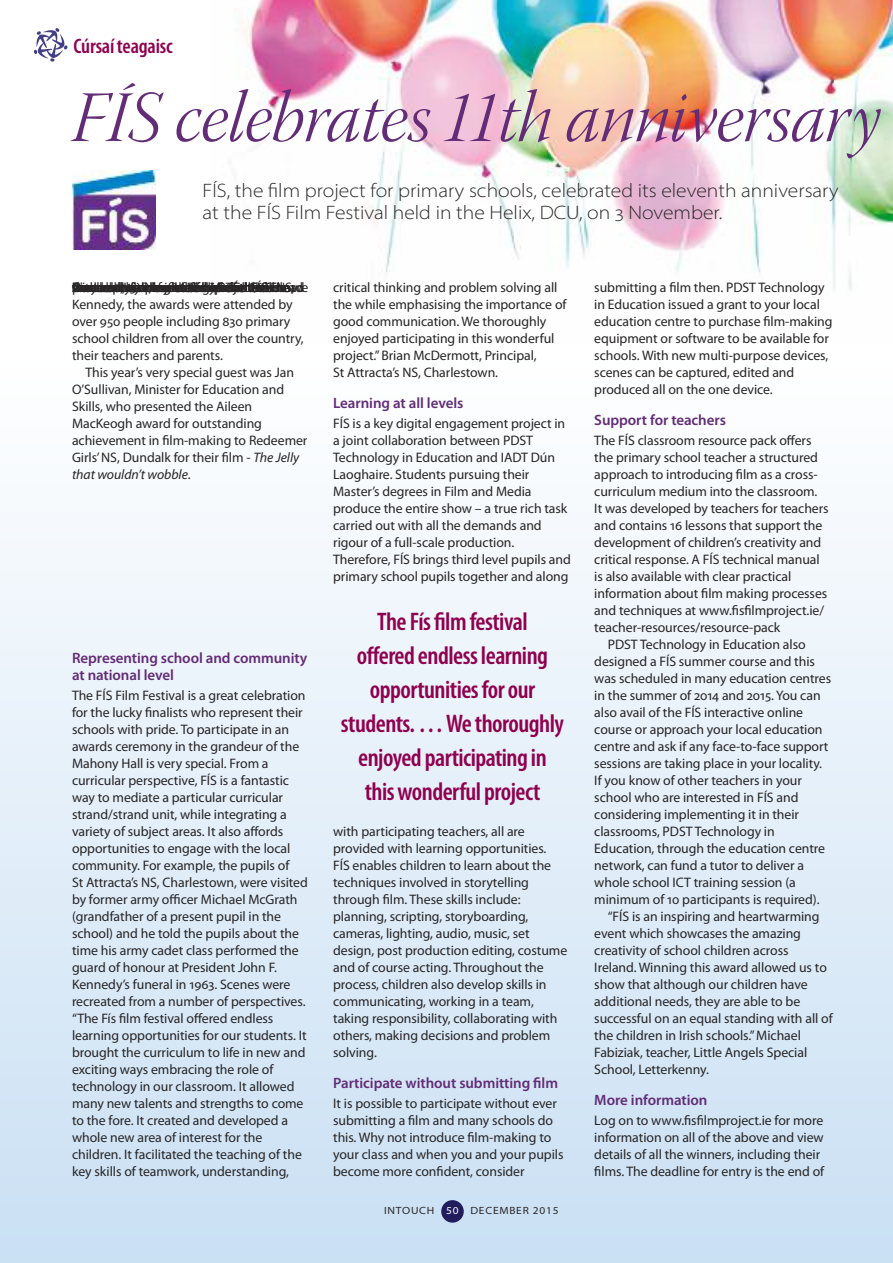
<style>
.page{position:relative;width:893px;height:1263px;background:#fff}
.page>*{position:absolute;margin:0;border:0;box-sizing:border-box;transform-origin:0 0}
.t1{font:72px "Warnock Pro Light It Disp";letter-spacing:-.005em;color:#622c77}
.t2{font:600 condensed 25.5px/34px "Myriad Pro";letter-spacing:-.02em;color:#8f004f;text-align:center}
.t3{font:600 condensed 21px "Myriad Pro";letter-spacing:-.01em;color:#8f004f}
.t4{font:300 semi-expanded 19.5px/22.6px "Myriad Pro";color:#272526}
.t5{font:600 15px/17px "Myriad Pro";letter-spacing:-.005em;color:#622c77}
.t6{font:13.8px/17px "Myriad Pro";letter-spacing:-.005em;color:#272526}
.t7{font:semi-expanded 10.5px "Myriad Pro";letter-spacing:.075em;color:#272526}
.s1{font-style:italic}
.s2{color:#fff}
</style>
<div class="page">
<div style="left:0;top:359px;width:893px;height:904px;background:linear-gradient(to bottom,#fff,#cae0f3)"></div>
<img style="left:235px;top:0;width:658px;height:290px">
<div style="left:441px;top:1200px;width:23px;height:23px;background:#211c5b;border-radius:50%"></div>
<svg style="left:34px;top:28px;width:33px;height:34px"></svg>
<img style="left:72px;top:171px;width:84px;height:78px">
<h3 class="t3" style="left:74px;top:39px;width:101px">Cúrsaí teagaisc</h3>
<h1 class="t1" style="left:72px;top:89px;width:810px">FÍS celebrates 11th anniversary</h1>
<h3 class="t4" style="left:203px;top:180px;width:637px">FÍS, the film project for primary schools, celebrated its eleventh anniversary at the FÍS Film Festival held in the Helix, DCu, on 3 November.</h3>
<p class="t6" style="left:72px;top:280px;width:234px">Award 2015. Presented by RTÉ star Sinead Kennedy, the awards were attended by over 950 people including 830 primary school children from all over the country, their teachers and parents.</p>
<p class="t6" style="left:72px;top:365px;width:237px;text-indent:13px">This year’s very special guest was Jan O’Sullivan, Minister for Education and Skills, who presented the Aileen MacKeogh award for outstanding achievement in film-making to Redeemer Girls’ NS, Dundalk for their film - <span class="s1">The Jelly that wouldn’t wobble</span>.</p>
<p class="t6" style="left:72px;top:280px;width:224px">Dundalk, winn rs of the overall FÍS Film</p>
<p class="t6" style="left:72px;top:280px;width:141px">they r ally took wn rsh</p>
<p class="t6" style="left:233px;top:280px;width:52px">f th film</p>
<p class="t6" style="left:72px;top:280px;width:200px">with each finding th ir niche in he</p>
<p class="t6" style="left:72px;top:280px;width:225px">“I'm s proud of all h girls fo heir har</p>
<p class="t6" style="left:72px;top:280px;width:83px">start d t ey w</p>
<p class="t6" style="left:174px;top:280px;width:118px">so full f n usiasm</p>
<p class="t6" style="left:72px;top:280px;width:188px">involved with,” reflec ed Miche le</p>
<p class="t6" style="left:72px;top:280px;width:216px">process. I 's a wond rful proj ct to be</p>
<p class="t6" style="left:72px;top:280px;width:224px">Co ron teacher in Redeemer Gi ls NS,</p>
<p class="t6" style="left:82px;top:280px;width:228px">o k on th s projec . From t minut we</p>
<p class="t5" style="left:72px;top:650px;width:237px">Representing school and community at national level</p>
<p class="t6" style="left:72px;top:688px;width:237px">The FÍS Film Festival is a great celebration for the lucky finalists who represent their schools with pride. To participate in an awards ceremony in the grandeur of the Mahony Hall is very special. From a curricular perspective, FÍS is a fantastic way to mediate a particular curricular strand/strand unit, while integrating a variety of subject areas. It also affords opportunities to engage with the local community. For example, the pupils of<br>St Attracta’s NS, Charlestown, were visited by former army officer Michael McGrath (grandfather of a present pupil in the school) and he told the pupils about the time his army cadet class performed the guard of honour at President John F.<br>Kennedy’s funeral in 1963. Scenes were recreated from a number of perspectives. “The Fís film festival offered endless learning opportunities for our students. It brought the curriculum to life in new and exciting ways embracing the role of technology in our classroom. It allowed many new talents and strengths to come to the fore. It created and developed a whole new area of interest for the children. It facilitated the teaching of the key skills of teamwork, understanding,</p>
<p class="t6" style="left:333px;top:280px;width:235px">critical thinking and problem solving all the while emphasising the importance of good communication. We thoroughly enjoyed participating in this wonderful project.” Brian McDermott, Principal,<br>St Attracta’s NS, Charlestown.</p>
<p class="t5" style="left:333px;top:396px;width:132px">Learning at all levels</p>
<p class="t6" style="left:333px;top:416px;width:239px">FÍS is a key digital engagement project in a joint collaboration between PDST Technology in Education and IADT Dún Laoghaire. Students pursuing their Master’s degrees in Film and Media produce the entire show – a true rich task carried out with all the demands and rigour of a full-scale production.<br>Therefore, FÍS brings third level pupils and primary school pupils together and along</p>
<h2 class="t2" style="left:341px;top:606px;width:225px">The Fís film festival<br>offered endless learning opportunities for our students. … We thoroughly enjoyed participating in this wonderful project</h2>
<p class="t6" style="left:333px;top:824px;width:236px">with participating teachers, all are provided with learning opportunities.<br>FÍS enables children to learn about the techniques involved in storytelling through film. These skills include: planning, scripting, storyboarding, cameras, lighting, audio, music, set design, post production editing, costume and of course acting. Throughout the process, children also develop skills in communicating, working in a team, taking responsibility, collaborating with others, making decisions and problem solving.</p>
<p class="t5" style="left:333px;top:1075px;width:226px">Participate without submitting film</p>
<p class="t6" style="left:333px;top:1096px;width:232px">It is possible to participate without ever submitting a film and many schools do this. Why not introduce film-making to your class and when you and your pupils become more confident, consider</p>
<p class="t6" style="left:594px;top:280px;width:240px">submitting a film then. PDST Technology in Education issued a grant to your local education centre to purchase film-making equipment or software to be available for schools. With new multi-purpose devices, scenes can be captured, edited and produced all on the one device.</p>
<p class="t5" style="left:594px;top:413px;width:133px">Support for teachers</p>
<p class="t6" style="left:594px;top:433px;width:219px">The FÍS classroom resource pack offers</p>
<p class="t6" style="left:594px;top:450px;width:225px">the primary school teacher a structured</p>
<p class="t6" style="left:594px;top:467px;width:225px">approach to introducing film as a cross-</p>
<p class="t6" style="left:594px;top:484px;width:225px">curriculum medium into the classroom.</p>
<p class="t6" style="left:594px;top:501px;width:236px">It was developed by teachers for teachers</p>
<p class="t6" style="left:594px;top:518px;width:230px">and contains 16 lessons that support the</p>
<p class="t6" style="left:594px;top:535px;width:228px">development of children’s creativity and</p>
<p class="t6" style="left:594px;top:552px;width:227px">critical response. A FÍS technical manual</p>
<p class="t6" style="left:594px;top:569px;width:198px">is also available with clear practical</p>
<p class="t6" style="left:594px;top:586px;width:234px">information about film making processes</p>
<p class="t6" style="left:594px;top:603px;width:231px">and techniques at www.fisfilmproject.ie/</p>
<p class="t6" style="left:594px;top:620px;width:188px">teacher-resources/resource-pack</p>
<p class="t6" style="left:608px;top:637px;width:199px">PDST Technology in Education also</p>
<p class="t6" style="left:594px;top:654px;width:222px">designed a FÍS summer course and this</p>
<p class="t6" style="left:594px;top:671px;width:238px">was scheduled in many education centres</p>
<p class="t6" style="left:594px;top:688px;width:228px">in the summer of 2014 and 2015. You can</p>
<p class="t6" style="left:594px;top:705px;width:210px">also avail of the FÍS interactive online</p>
<p class="t6" style="left:594px;top:722px;width:230px">course or approach your local education</p>
<p class="t6" style="left:594px;top:739px;width:236px">centre and ask if any face-to-face support</p>
<p class="t6" style="left:594px;top:756px;width:229px">sessions are taking place in your locality.</p>
<p class="t6" style="left:594px;top:773px;width:209px">If you know of other teachers in your</p>
<p class="t6" style="left:594px;top:790px;width:206px">school who are interested in FÍS and</p>
<p class="t6" style="left:594px;top:807px;width:206px">considering implementing it in their</p>
<p class="t6" style="left:594px;top:824px;width:182px">classrooms, PDST Technology in</p>
<p class="t6" style="left:594px;top:841px;width:232px">Education, through the education centre</p>
<p class="t6" style="left:594px;top:858px;width:211px">network, can fund a tutor to deliver a</p>
<p class="t6" style="left:594px;top:875px;width:203px">whole school ICT training session (a</p>
<p class="t6" style="left:594px;top:892px;width:227px">minimum of 10 participants is required).</p>
<p class="t6" style="left:608px;top:909px;width:213px">“FÍS is an inspiring and heartwarming</p>
<p class="t6" style="left:594px;top:926px;width:208px">event which showcases the amazing</p>
<p class="t6" style="left:594px;top:943px;width:196px">creativity of school children across</p>
<p class="t6" style="left:594px;top:960px;width:234px">Ireland. Winning this award allowed us to</p>
<p class="t6" style="left:594px;top:977px;width:215px">show that although our children have</p>
<p class="t6" style="left:594px;top:994px;width:207px">additional needs, they are able to be</p>
<p class="t6" style="left:594px;top:1011px;width:240px">successful on an equal standing with all of</p>
<p class="t6" style="left:594px;top:1028px;width:208px">the children in Irish schools.” Michael</p>
<p class="t6" style="left:594px;top:1045px;width:214px">Fabiziak, teacher, Little Angels Special</p>
<p class="t6" style="left:594px;top:1062px;width:116px">School, Letterkenny.</p>
<p class="t5" style="left:594px;top:1092px;width:115px">More information</p>
<p class="t6" style="left:594px;top:1113px;width:231px">Log on to www.fisfilmproject.ie for more information on all of the above and view details of all the winners, including their films. The deadline for entry is the end of</p>
<p class="t7" style="left:384px;top:1206px;width:176px">INTOUCH <span class="s2">50</span> DECEMBER 2015</p>
</div>
